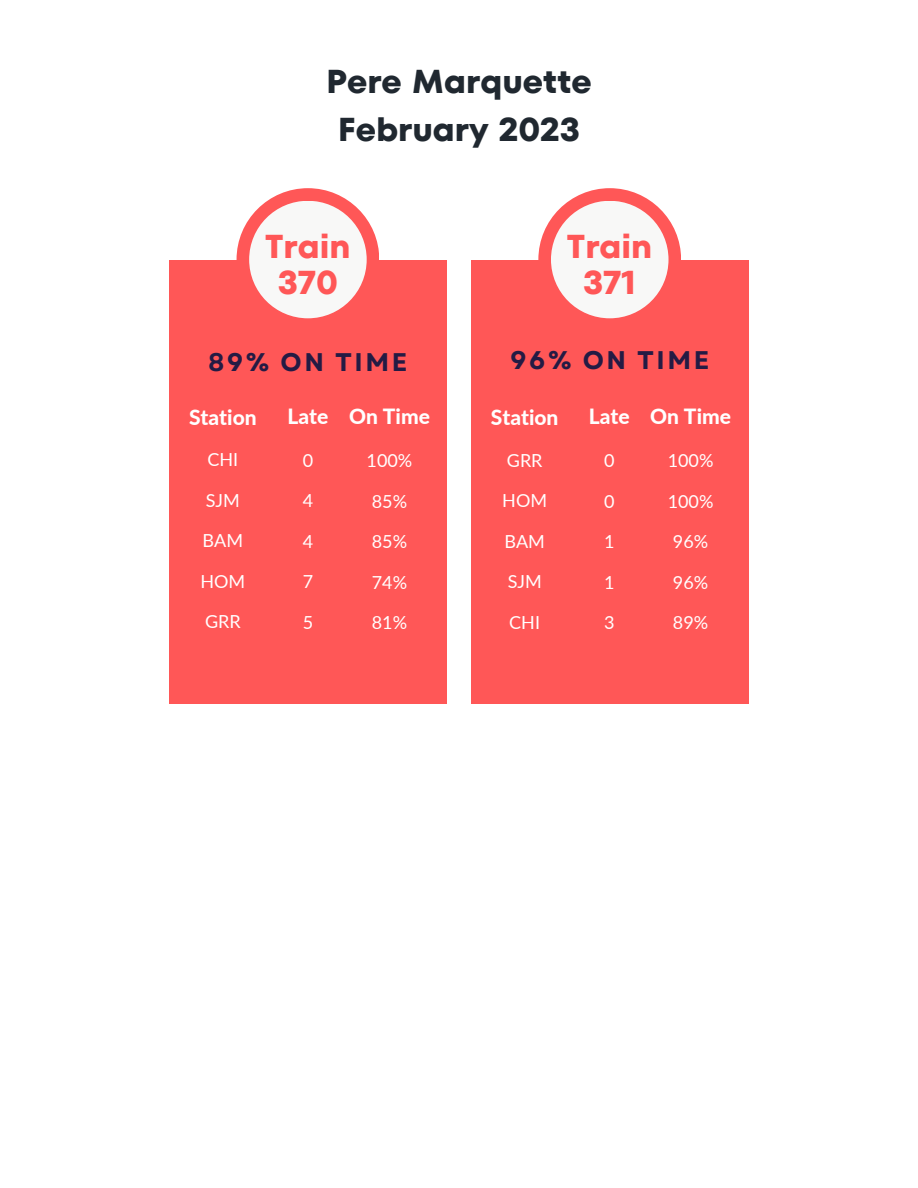
<style>
.page{position:relative;width:918px;height:1188px;background:#fff}
.page>*{position:absolute;margin:0;border:0;box-sizing:border-box;transform-origin:0 0}
.t1{font:700 33px/48.3px "TT Fors";color:#202830;text-align:center}
.t2{font:700 33px/36px "TT Fors";color:#ff5757;text-align:center}
.t3{font:700 25.5px "Garet";letter-spacing:.1em;color:#241b44}
.t4{font:800 21px "Lato";color:#fff}
.t5{font:18px "Lato";color:#fff}
</style>
<div class="page">
<div style="left:471px;top:260px;width:277px;height:444px;background:#ff5757"></div>
<div style="left:169px;top:260px;width:278px;height:444px;background:#ff5757"></div>
<div style="left:237px;top:188px;width:142px;height:143px;background:#ff5757;border-radius:50%"></div>
<div style="left:249px;top:201px;width:118px;height:117px;background:#f8f8f7;border-radius:50%"></div>
<div style="left:538px;top:188px;width:143px;height:143px;background:#ff5757;border-radius:50%"></div>
<div style="left:551px;top:201px;width:118px;height:117px;background:#f8f8f7;border-radius:50%"></div>
<h1 class="t1" style="left:326px;top:57px;width:267px">Pere Marquette<br>February 2023</h1>
<h1 class="t2" style="left:265px;top:228px;width:87px">Train<br>370</h1>
<h1 class="t2" style="left:567px;top:228px;width:87px">Train<br>371</h1>
<h2 class="t3" style="left:209px;top:343px;width:200px">89% ON TIME</h2>
<h2 class="t3" style="left:510px;top:342px;width:201px">96% ON TIME</h2>
<p class="t4" style="left:349px;top:404px;width:82px">On Time</p>
<p class="t5" style="left:367px;top:449px;width:47px">100%</p>
<p class="t5" style="left:372px;top:490px;width:37px">85%</p>
<p class="t5" style="left:372px;top:530px;width:37px">85%</p>
<p class="t5" style="left:372px;top:571px;width:37px">74%</p>
<p class="t5" style="left:372px;top:611px;width:37px">81%</p>
<p class="t4" style="left:287px;top:403px;width:42px">Late</p>
<p class="t5" style="left:303px;top:449px;width:12px">0</p>
<p class="t5" style="left:303px;top:489px;width:12px">4</p>
<p class="t5" style="left:303px;top:530px;width:12px">4</p>
<p class="t5" style="left:303px;top:570px;width:12px">7</p>
<p class="t5" style="left:303px;top:611px;width:12px">5</p>
<p class="t4" style="left:650px;top:404px;width:82px">On Time</p>
<p class="t5" style="left:668px;top:449px;width:47px">100%</p>
<p class="t5" style="left:668px;top:490px;width:47px">100%</p>
<p class="t5" style="left:673px;top:530px;width:37px">96%</p>
<p class="t5" style="left:673px;top:571px;width:37px">96%</p>
<p class="t5" style="left:673px;top:611px;width:37px">89%</p>
<p class="t4" style="left:189px;top:404px;width:69px">Station</p>
<p class="t5" style="left:207px;top:448px;width:32px">CHI</p>
<p class="t5" style="left:206px;top:489px;width:36px">SJM</p>
<p class="t5" style="left:203px;top:529px;width:42px">BAM</p>
<p class="t5" style="left:200px;top:570px;width:46px">HOM</p>
<p class="t5" style="left:205px;top:610px;width:37px">GRR</p>
<p class="t4" style="left:589px;top:404px;width:42px">Late</p>
<p class="t5" style="left:604px;top:449px;width:12px">0</p>
<p class="t5" style="left:604px;top:490px;width:12px">0</p>
<p class="t5" style="left:604px;top:530px;width:12px">1</p>
<p class="t5" style="left:604px;top:571px;width:12px">1</p>
<p class="t5" style="left:604px;top:611px;width:12px">3</p>
<p class="t4" style="left:491px;top:404px;width:69px">Station</p>
<p class="t5" style="left:507px;top:449px;width:37px">GRR</p>
<p class="t5" style="left:502px;top:489px;width:46px">HOM</p>
<p class="t5" style="left:504px;top:530px;width:42px">BAM</p>
<p class="t5" style="left:508px;top:570px;width:36px">SJM</p>
<p class="t5" style="left:509px;top:611px;width:32px">CHI</p>
</div>
